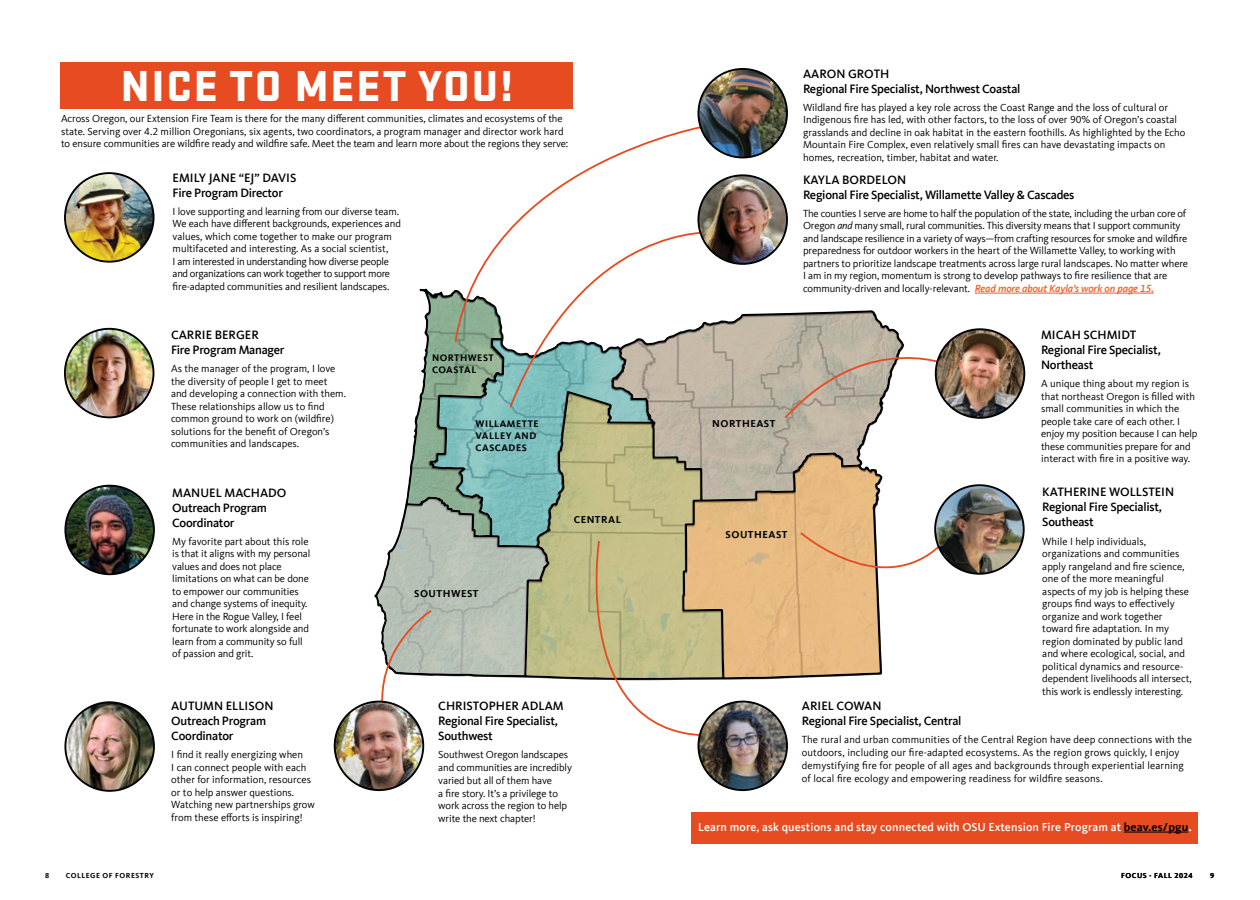
<style>
.page{position:relative;width:1260px;height:900px;background:#fff}
.page>*{position:absolute;margin:0;border:0;box-sizing:border-box;transform-origin:0 0}
.t1{font:900 45px "Stratum 2";letter-spacing:.04em;color:#fff}
.t2{font:500 12.5px/15px "Kievit Offc";letter-spacing:-.02em;color:#000}
.t3{font:500 11.88px "Kievit Offc";letter-spacing:.01em;color:#fff}
.t4{font:10.62px/12.5px "Kievit Offc";letter-spacing:-.005em;color:#000}
.t5{font:700 10.38px "Kievit Offc";letter-spacing:.05em;color:#010101}
.t6{font:700 9.75px/11.8px "Kievit Offc";letter-spacing:.05em;color:#010101}
.t7{font:700 7.5px "Kievit Offc";letter-spacing:.07em;color:#000}
.s1{font-style:italic}
.s2{font-weight:500;font-style:italic;color:#f15d22}
.s3{font-weight:700;color:#000}
.s4{font-weight:700}
</style>
<div class="page">
<svg style="left:517px;top:124px;width:194px;height:97px"></svg>
<svg style="left:361px;top:221px;width:596px;height:524px"></svg>
<div style="left:60px;top:62px;width:513px;height:47px;background:#e74b21"></div>
<img style="left:65px;top:173px;width:89px;height:89px;border-radius:44px">
<div style="left:64px;top:172px;width:91px;height:91px;border:2px solid #000;border-radius:50%"></div>
<img style="left:65px;top:329px;width:89px;height:88px;border-radius:44px">
<div style="left:64px;top:328px;width:90px;height:90px;border:2px solid #000;border-radius:50%"></div>
<img style="left:65px;top:486px;width:89px;height:88px;border-radius:44px">
<div style="left:64px;top:485px;width:91px;height:90px;border:2px solid #000;border-radius:50%"></div>
<img style="left:65px;top:702px;width:89px;height:89px;border-radius:44px">
<div style="left:64px;top:701px;width:91px;height:91px;border:2px solid #000;border-radius:50%"></div>
<img style="left:335px;top:702px;width:88px;height:88px;border-radius:44px">
<div style="left:334px;top:701px;width:90px;height:90px;border:2px solid #000;border-radius:50%"></div>
<hr style="left:975px;top:293px;width:179px;height:1px;background:#f15d22">
<img style="left:698px;top:702px;width:89px;height:88px;border-radius:44px">
<div style="left:697px;top:701px;width:91px;height:90px;border:2px solid #000;border-radius:50%"></div>
<img style="left:698px;top:175px;width:89px;height:89px;border-radius:44px">
<div style="left:697px;top:174px;width:91px;height:91px;border:2px solid #000;border-radius:50%"></div>
<img style="left:698px;top:69px;width:89px;height:89px;border-radius:44px">
<div style="left:697px;top:68px;width:91px;height:90px;border:2px solid #000;border-radius:50%"></div>
<img style="left:935px;top:485px;width:89px;height:89px;border-radius:44px">
<div style="left:934px;top:484px;width:91px;height:91px;border:2px solid #000;border-radius:50%"></div>
<img style="left:936px;top:329px;width:88px;height:89px;border-radius:44px">
<div style="left:935px;top:328px;width:90px;height:91px;border:2px solid #000;border-radius:50%"></div>
<div style="left:691px;top:812px;width:507px;height:31px;background:#e74b21"></div>
<hr style="left:1124px;top:832px;width:64px;height:1px;background:#000">
<h1 class="t1" style="left:121px;top:54px;width:394px">NICE TO MEET YOU!</h1>
<p class="t4" style="left:61px;top:113px;width:509px">Across Oregon, our Extension Fire Team is there for the many different communities, climates and ecosystems of the state. Serving over 4.2 million Oregonians, six agents, two coordinators, a program manager and director work hard to ensure communities are wildfire ready and wildfire safe. Meet the team and learn more about the regions they serve:</p>
<p class="t2" style="left:173px;top:170px;width:125px">EMILY JANE “EJ” DAVIS<br>Fire Program Director</p>
<p class="t4" style="left:173px;top:205px;width:230px">I love supporting and learning from our diverse team.<br>We each have different backgrounds, experiences and values, which come together to make our program multifaceted and interesting. As a social scientist,<br>I am interested in understanding how diverse people and organizations can work together to support more fire-adapted communities and resilient landscapes.</p>
<p class="t2" style="left:171px;top:328px;width:115px">CARRIE BERGER<br>Fire Program Manager</p>
<p class="t4" style="left:171px;top:363px;width:177px">As the manager of the program, I love the diversity of people I get to meet and developing a connection with them.<br>These relationships allow us to find common ground to work on (wildfire) solutions for the benefit of Oregon’s communities and landscapes.</p>
<p class="t2" style="left:172px;top:485px;width:116px">MANUEL MACHADO<br>Outreach Program<br>Coordinator</p>
<p class="t4" style="left:172px;top:535px;width:140px">My favorite part about this role is that it aligns with my personal values and does not place limitations on what can be done to empower our communities and change systems of inequity.<br>Here in the Rogue Valley, I feel fortunate to work alongside and learn from a community so full of passion and grit.</p>
<p class="t2" style="left:171px;top:699px;width:104px">AUTUMN ELLISON<br>Outreach Program<br>Coordinator</p>
<p class="t4" style="left:171px;top:749px;width:145px">I find it really energizing when<br>I can connect people with each other for information, resources or to help answer questions.<br>Watching new partnerships grow from these efforts is inspiring!</p>
<p class="t7" style="left:45px;top:871px;width:6px">8</p>
<p class="t7" style="left:66px;top:871px;width:90px">COLLEGE OF FORESTRY</p>
<p class="t6" style="left:432px;top:352px;width:63px">NORTHWEST<br>COASTAL</p>
<p class="t6" style="left:476px;top:418px;width:65px">WILLAMETTE<br>VALLEY AND<br>CASCADES</p>
<p class="t5" style="left:414px;top:588px;width:66px">SOUTHWEST</p>
<p class="t5" style="left:574px;top:513px;width:49px">CENTRAL</p>
<p class="t2" style="left:438px;top:699px;width:127px">CHRISTOPHER ADLAM<br>Regional Fire Specialist,<br>Southwest</p>
<p class="t4" style="left:438px;top:749px;width:135px">Southwest Oregon landscapes and communities are incredibly varied but all of them have<br>a fire story. It’s a privilege to work across the region to help write the next chapter!</p>
<p class="t2" style="left:803px;top:66px;width:219px">AARON GROTH<br>Regional Fire Specialist, Northwest Coastal</p>
<p class="t4" style="left:803px;top:101px;width:384px">Wildland fire has played a key role across the Coast Range and the loss of cultural or Indigenous fire has led, with other factors, to the loss of over 90% of Oregon’s coastal grasslands and decline in oak habitat in the eastern foothills. As highlighted by the Echo Mountain Fire Complex, even relatively small fires can have devastating impacts on homes, recreation, timber, habitat and water.</p>
<p class="t5" style="left:712px;top:418px;width:65px">NORTHEAST</p>
<p class="t5" style="left:726px;top:528px;width:63px">SOUTHEAST</p>
<p class="t2" style="left:803px;top:172px;width:273px">KAYLA BORDELON<br>Regional Fire Specialist, Willamette Valley &amp; Cascades</p>
<p class="t4" style="left:803px;top:207px;width:387px">The counties I serve are home to half the population of the state, including the urban core of Oregon <span class="s1">and</span> many small, rural communities. This diversity means that I support community and landscape resilience in a variety of ways—from crafting resources for smoke and wildfire preparedness for outdoor workers in the heart of the Willamette Valley, to working with partners to prioritize landscape treatments across large rural landscapes. No matter where I am in my region, momentum is strong to develop pathways to fire resilience that are community-driven and locally-relevant. <span class="s2">Read more about Kayla’s work on page 15.</span></p>
<p class="t2" style="left:1041px;top:327px;width:121px">MICAH SCHMIDT<br>Regional Fire Specialist,<br>Northeast</p>
<p class="t4" style="left:1041px;top:378px;width:158px">A unique thing about my region is that northeast Oregon is filled with small communities in which the people take care of each other. I enjoy my position because I can help these communities prepare for and interact with fire in a positive way.</p>
<p class="t2" style="left:1042px;top:485px;width:133px">KATHERINE WOLLSTEIN<br>Regional Fire Specialist,<br>Southeast</p>
<p class="t4" style="left:1042px;top:535px;width:151px">While I help individuals, organizations and communities apply rangeland and fire science, one of the more meaningful aspects of my job is helping these groups find ways to effectively organize and work together toward fire adaptation. In my region dominated by public land and where ecological, social, and political dynamics and resource&shy;dependent livelihoods all intersect, this work is endlessly interesting.</p>
<p class="t2" style="left:802px;top:699px;width:161px">ARIEL COWAN<br>Regional Fire Specialist, Central</p>
<p class="t4" style="left:802px;top:734px;width:392px">The rural and urban communities of the Central Region have deep connections with the outdoors, including our fire-adapted ecosystems. As the region grows quickly, I enjoy demystifying fire for people of all ages and backgrounds through experiential learning of local fire ecology and empowering readiness for wildfire seasons.</p>
<p class="t3" style="left:701px;top:820px;width:470px">Learn more, ask questions and stay connected with OSU Extension Fire Program at beav.es/</p>
<p class="t3" style="left:698px;top:820px;width:495px">Learn more, ask questions and stay connected with OSU Extension Fire Program at <span class="s3">beav.es/pgu</span><span class="s4">.</span></p>
<p class="t7" style="left:1121px;top:871px;width:73px">FOCUS - FALL 2024</p>
<p class="t7" style="left:1210px;top:871px;width:6px">9</p>
</div>
